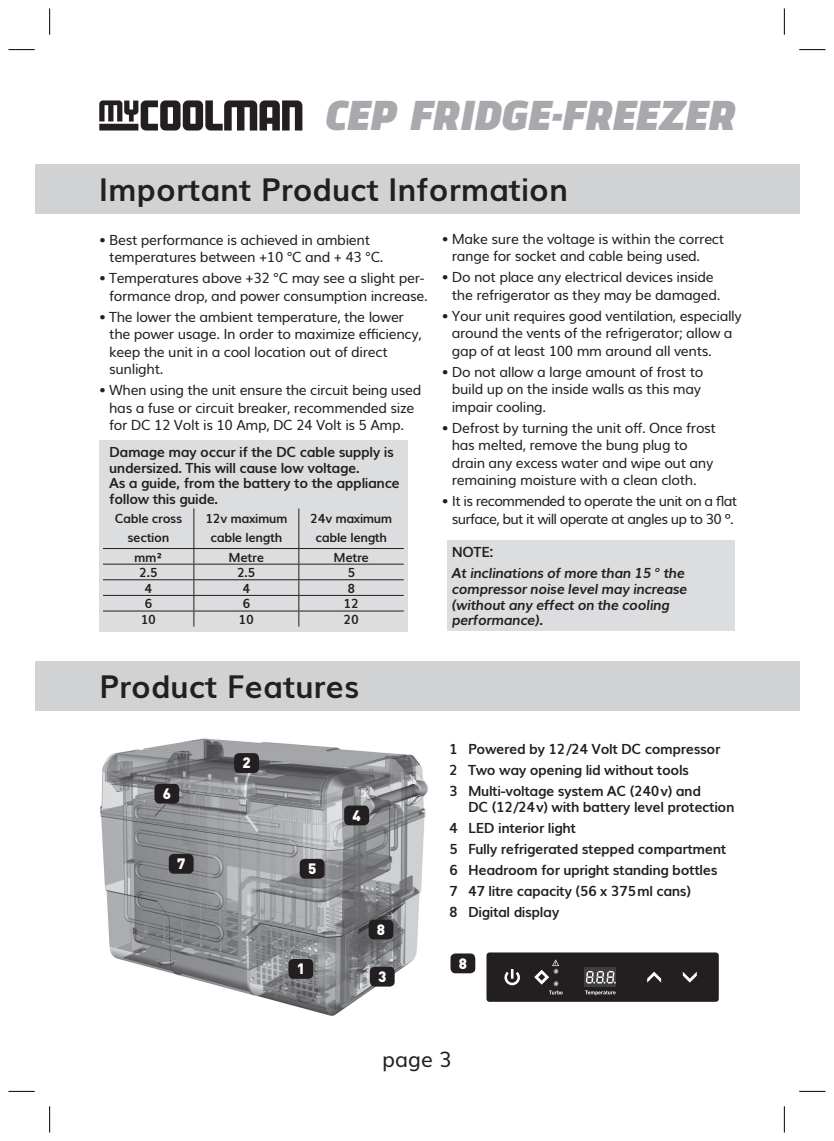
<style>
.page{position:relative;width:834px;height:1141px;background:#fff}
.page>*{position:absolute;margin:0;border:0;box-sizing:border-box;transform-origin:0 0}
.t1{font:italic 900 41.65px "Norpeth";color:#a8a9ad}
.t2{font:700 31.5px "Muli";color:#231f20}
.t3{font:21px "Muli";color:#231f20}
.t4{font:900 14.88px "DIN";color:#fff}
.t5{font:14px/17.5px "Muli";letter-spacing:-.025em;color:#231f20}
.t6{font:700 14px/21px "Muli";letter-spacing:-.025em;color:#231f20}
.t7{font:italic 700 14px/15.8px "Muli";letter-spacing:-.025em;color:#231f20}
.t8{font:14px/17.5px "Muli";letter-spacing:-.05em;color:#231f20;text-align:center}
.t9{font:700 12.6px/18.9px "Muli";letter-spacing:-.025em;color:#231f20;text-align:center}
</style>
<div class="page">
<img style="left:100px;top:738px;width:328px;height:278px">
<div style="left:35px;top:164px;width:764px;height:49px;background:#d1d2d4"></div>
<div style="left:35px;top:662px;width:764px;height:49px;background:#d1d2d4"></div>
<div style="left:368px;top:920px;width:25px;height:19px;background:#231f20;border-radius:5px"></div>
<div style="left:450px;top:953px;width:25px;height:20px;background:#231f20;border-radius:5px"></div>
<div style="left:169px;top:854px;width:24px;height:20px;background:#231f20;border-radius:5px"></div>
<div style="left:299px;top:859px;width:25px;height:20px;background:#231f20;border-radius:5px"></div>
<div style="left:344px;top:805px;width:25px;height:20px;background:#231f20;border-radius:5px"></div>
<div style="left:370px;top:967px;width:24px;height:20px;background:#231f20;border-radius:5px"></div>
<div style="left:234px;top:753px;width:25px;height:20px;background:#231f20;border-radius:5px"></div>
<div style="left:288px;top:959px;width:25px;height:20px;background:#231f20;border-radius:5px"></div>
<div style="left:154px;top:784px;width:25px;height:20px;background:#231f20;border-radius:5px"></div>
<div style="left:99px;top:440px;width:309px;height:191px;background:#dcdddf"></div>
<div style="left:446px;top:541px;width:288px;height:90px;background:#dcdddf"></div>
<svg style="left:99px;top:100px;width:203px;height:31px"></svg>
<hr style="left:193px;top:508px;width:1px;height:40px;background:#231f20">
<hr style="left:298px;top:508px;width:1px;height:40px;background:#231f20">
<hr style="left:103px;top:548px;width:91px;height:1px;background:#231f20">
<hr style="left:194px;top:548px;width:105px;height:1px;background:#231f20">
<hr style="left:299px;top:548px;width:105px;height:1px;background:#231f20">
<hr style="left:103px;top:564px;width:91px;height:1px;background:#231f20">
<hr style="left:194px;top:564px;width:105px;height:1px;background:#231f20">
<hr style="left:299px;top:564px;width:105px;height:1px;background:#231f20">
<hr style="left:103px;top:579px;width:91px;height:1px;background:#231f20">
<hr style="left:194px;top:579px;width:105px;height:1px;background:#231f20">
<hr style="left:299px;top:579px;width:105px;height:1px;background:#231f20">
<hr style="left:103px;top:595px;width:91px;height:1px;background:#231f20">
<hr style="left:194px;top:595px;width:105px;height:1px;background:#231f20">
<hr style="left:299px;top:595px;width:105px;height:1px;background:#231f20">
<hr style="left:103px;top:611px;width:91px;height:1px;background:#231f20">
<hr style="left:194px;top:611px;width:105px;height:1px;background:#231f20">
<svg style="left:193px;top:549px;width:1px;height:78px"></svg>
<hr style="left:299px;top:611px;width:105px;height:1px;background:#231f20">
<svg style="left:298px;top:549px;width:1px;height:78px"></svg>
<svg style="left:486px;top:952px;width:232px;height:50px;background:#322e2f"></svg>
<svg style="left:8px;top:49px;width:27px;height:1px"></svg>
<svg style="left:799px;top:49px;width:26px;height:1px"></svg>
<svg style="left:8px;top:1091px;width:27px;height:1px"></svg>
<svg style="left:799px;top:1091px;width:26px;height:1px"></svg>
<svg style="left:49px;top:8px;width:1px;height:27px"></svg>
<svg style="left:49px;top:1106px;width:1px;height:26px"></svg>
<svg style="left:783px;top:8px;width:1px;height:27px"></svg>
<svg style="left:783px;top:1106px;width:1px;height:26px"></svg>
<h1 class="t1" style="left:323px;top:83px;width:413px">CEP FRIDGE·FREEZER</h1>
<h2 class="t2" style="left:99px;top:164px;width:470px">Important Product Information</h2>
<p class="t5" style="left:109px;top:230px;width:276px;text-indent:-10px">• Best performance is achieved in ambient temperatures between +10 °C and + 43 °C.</p>
<p class="t5" style="left:99px;top:268px;width:330px;text-align:right">• Temperatures above +32 °C may see a slight per&shy;formance drop, and power consumption increase.</p>
<p class="t5" style="left:109px;top:307px;width:314px;text-indent:-10px">• The lower the ambient temperature, the lower the power usage. In order to maximize efficiency, keep the unit in a cool location out of direct sunlight.</p>
<p class="t5" style="left:99px;top:380px;width:323px;text-align:center">• When using the unit ensure the circuit being used has a fuse or circuit breaker, recommended size for DC 12 Volt is 10 Amp, DC 24 Volt is 5 Amp.</p>
<p class="t6" style="left:109px;top:443px;width:292px;line-height:15.8px">Damage may occur if the DC cable supply is undersized. This will cause low voltage.<br>As a guide, from the battery to the appliance follow this guide.</p>
<p class="t9" style="left:115px;top:509px;width:69px">Cable cross section</p>
<p class="t9" style="left:205px;top:509px;width:83px">12v maximum cable length</p>
<p class="t9" style="left:310px;top:509px;width:83px">24v maximum cable length</p>
<p class="t9" style="left:134px;top:547px;width:30px">mm²</p>
<p class="t9" style="left:228px;top:547px;width:37px">Metre</p>
<p class="t9" style="left:333px;top:547px;width:37px">Metre</p>
<p class="t9" style="left:139px;top:562px;width:20px">2.5</p>
<p class="t9" style="left:237px;top:562px;width:20px">2.5</p>
<p class="t9" style="left:347px;top:562px;width:9px">5</p>
<p class="t9" style="left:144px;top:578px;width:9px">4</p>
<p class="t9" style="left:242px;top:578px;width:9px">4</p>
<p class="t9" style="left:347px;top:578px;width:9px">8</p>
<p class="t9" style="left:144px;top:594px;width:9px">6</p>
<p class="t9" style="left:242px;top:594px;width:9px">6</p>
<p class="t9" style="left:343px;top:594px;width:17px">12</p>
<p class="t9" style="left:141px;top:609px;width:17px">10</p>
<p class="t9" style="left:238px;top:609px;width:17px">10</p>
<p class="t9" style="left:343px;top:609px;width:17px">20</p>
<p class="t5" style="left:451px;top:229px;width:274px;text-indent:-10px">• Make sure the voltage is within the correct range for socket and cable being used.</p>
<p class="t5" style="left:451px;top:267px;width:270px;text-indent:-10px">• Do not place any electrical devices inside the refrigerator as they may be damaged.</p>
<p class="t5" style="left:451px;top:306px;width:291px;text-indent:-10px">• Your unit requires good ventilation, especially around the vents of the refrigerator; allow a gap of at least 100 mm around all vents.</p>
<p class="t5" style="left:451px;top:362px;width:253px;text-indent:-10px">• Do not allow a large amount of frost to build up on the inside walls as this may impair cooling.</p>
<p class="t5" style="left:451px;top:418px;width:266px;text-indent:-10px">• Defrost by turning the unit off. Once frost has melted, remove the bung plug to drain any excess water and wipe out any remaining moisture with a clean cloth.</p>
<p class="t8" style="left:441px;top:491px;width:297px">• It is recommended to operate the unit on a flat surface, but it will operate at angles up to 30 º.</p>
<p class="t6" style="left:451px;top:541px;width:43px">NOTE:</p>
<p class="t7" style="left:451px;top:564px;width:237px">At inclinations of more than 15 ° the compressor noise level may increase (without any effect on the cooling performance).</p>
<h2 class="t2" style="left:99px;top:661px;width:261px">Product Features</h2>
<p class="t4" style="left:163px;top:784px;width:10px">6</p>
<p class="t4" style="left:242px;top:753px;width:10px">2</p>
<p class="t4" style="left:177px;top:854px;width:10px">7</p>
<p class="t4" style="left:308px;top:859px;width:10px">5</p>
<p class="t4" style="left:297px;top:959px;width:10px">1</p>
<p class="t4" style="left:352px;top:805px;width:10px">4</p>
<p class="t4" style="left:377px;top:919px;width:10px">8</p>
<p class="t4" style="left:378px;top:966px;width:10px">3</p>
<p class="t6" style="left:449px;top:738px;width:272px">1 Powered by 12/24 Volt DC compressor<br>2 Two way opening lid without tools<br>3 Multi-voltage system AC (240v) and</p>
<p class="t6" style="left:449px;top:796px;width:286px;text-indent:19px">DC (12/24v) with battery level protection 4 LED interior light<br>5 Fully refrigerated stepped compartment 6 Headroom for upright standing bottles<br>7 47 litre capacity (56 x 375ml cans)<br>8 Digital display</p>
<p class="t4" style="left:459px;top:953px;width:10px">8</p>
<h3 class="t3" style="left:382px;top:1042px;width:71px">page 3</h3>
</div>
